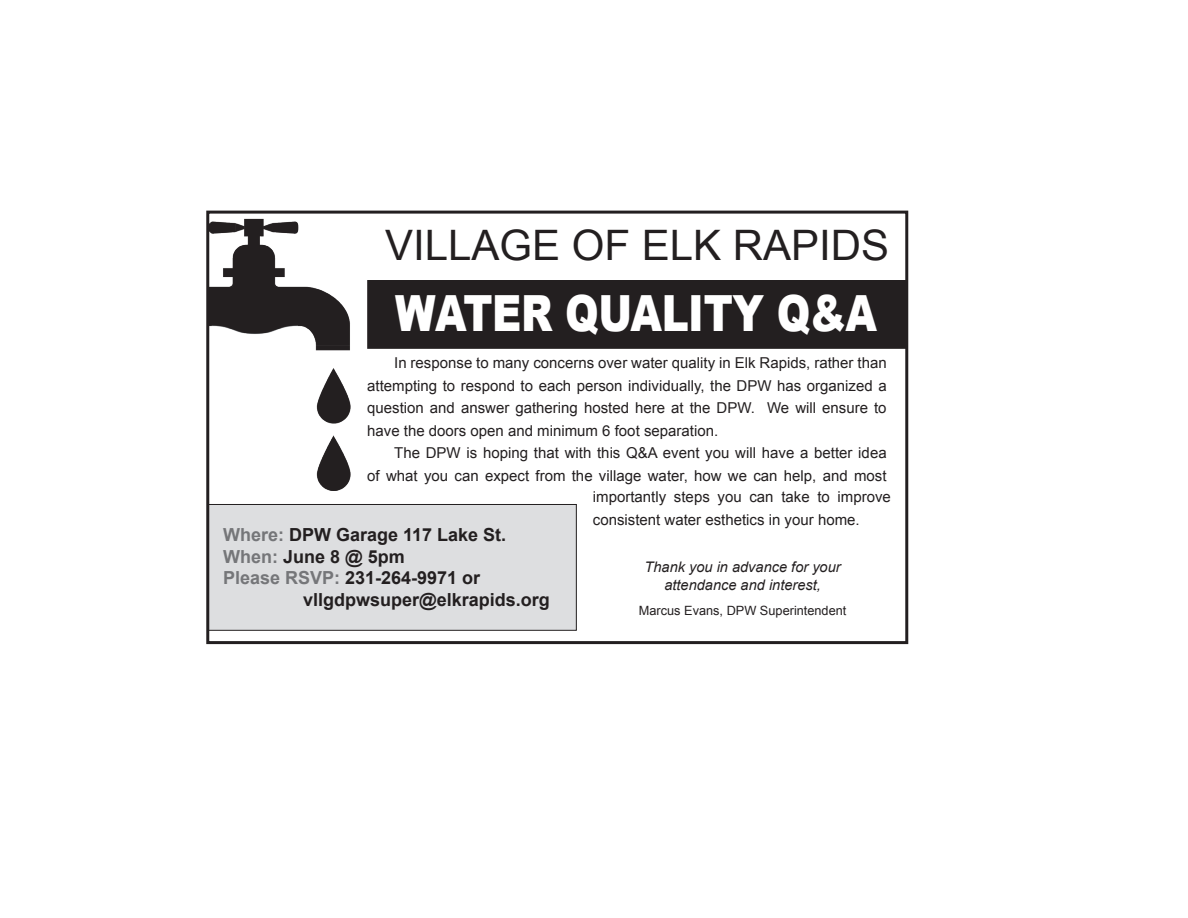
<style>
.page{position:relative;width:1188px;height:918px;background:#fff}
.page>*{position:absolute;margin:0;border:0;box-sizing:border-box;transform-origin:0 0}
.t1{font:900 49.8px "Arial";letter-spacing:-.01em;color:#fff;scale:.81 1}
.t2{font:42px "Arial";color:#231f20}
.t3{font:700 18px "Arial";color:#231f20}
.t4{font:15px/22.5px "Arial";color:#231f20;text-align:justify}
.t5{font:italic 14.55px/17.9px "Arial";color:#231f20;text-align:center}
.t6{font:12.75px "Arial";color:#231f20}
.s1{color:#757679}
</style>
<div class="page">
<div style="left:368px;top:281px;width:538px;height:67px;background:#231f20"></div>
<div style="left:367px;top:280px;width:540px;height:69px;border:2px solid #231f20"></div>
<img style="left:210px;top:210px;width:200px;height:281px">
<div style="left:208px;top:504px;width:368px;height:126px;background:#dddee0"></div>
<div style="left:207px;top:504px;width:370px;height:127px;border:1px solid #231f20"></div>
<div style="left:206px;top:211px;width:702px;height:433px;border:3px solid #231f20"></div>
<h2 class="t2" style="left:385px;top:218px;width:506px">VILLAGE OF ELK RAPIDS</h2>
<h1 class="t1" style="left:395px;top:277px;width:597px">WATER QUALITY Q&amp;A</h1>
<p class="t4" style="left:367px;top:352px;width:521px;text-indent:27px">In response to many concerns over water quality in Elk Rapids, rather than attempting to respond to each person individually, the DPW has organized a question and answer gathering hosted here at the DPW. We will ensure to have the doors open and minimum 6 foot separation.</p>
<p class="t4" style="left:367px;top:442px;width:521px;text-align:right">The DPW is hoping that with this Q&amp;A event you will have a better idea<br>of what you can expect from the village water, how we can help, and most</p>
<p class="t3" style="left:223px;top:523px;width:285px"><span class="s1">Where:</span> DPW Garage 117 Lake St.</p>
<p class="t3" style="left:223px;top:544px;width:183px"><span class="s1">When:</span> June 8 @ 5pm</p>
<p class="t3" style="left:223px;top:566px;width:259px"><span class="s1">Please RSVP:</span> 231-264-9971 or</p>
<p class="t3" style="left:303px;top:588px;width:248px">vllgdpwsuper@elkrapids.org</p>
<p class="t4" style="left:593px;top:486px;width:300px">importantly steps you can take to improve consistent water esthetics in your home.</p>
<p class="t5" style="left:645px;top:558px;width:198px">Thank you in advance for your attendance and interest,</p>
<p class="t6" style="left:639px;top:602px;width:209px">Marcus Evans, DPW Superintendent</p>
</div>
